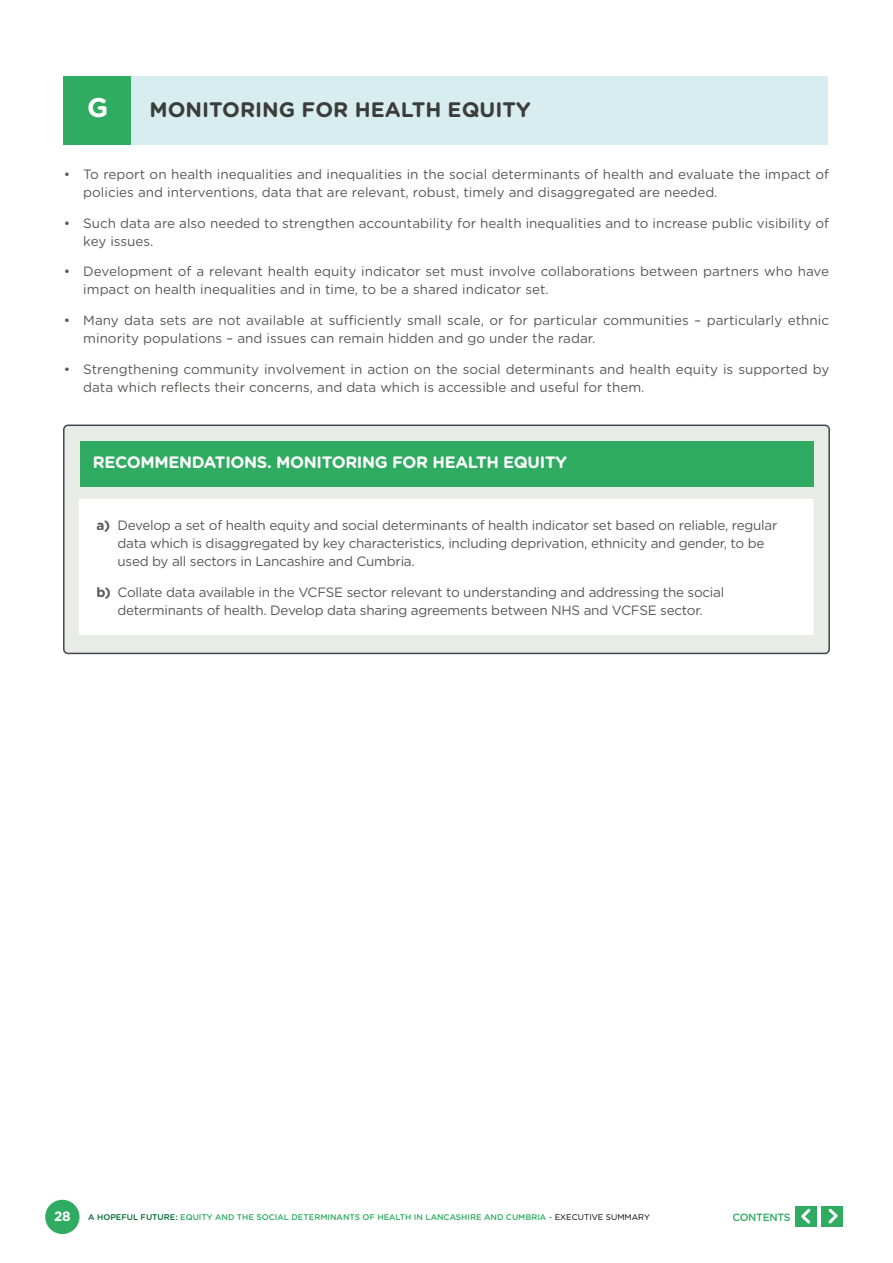
<style>
.page{position:relative;width:893px;height:1263px;background:#fff}
.page>*{position:absolute;margin:0;border:0;box-sizing:border-box;transform-origin:0 0}
.t1{font:700 27px "Gotham Rounded";color:#fff}
.t2{font:700 21px "Gotham Rounded";color:#3c3c3b}
.t3{font:700 16.5px "Gotham Rounded";letter-spacing:-.02em;color:#fff}
.t4{font:13.5px/18px "Gotham Rounded";color:#575756}
.t5{font:13.5px/18px "Gotham Rounded";letter-spacing:-.02em;color:#575756}
.t6{font:700 13.5px "Gotham Rounded";color:#fff}
.t7{font:500 10.5px "Gotham Rounded";letter-spacing:-.03em;color:#30ac62}
.t8{font:500 8.25px "Gotham Rounded";color:#30ac62}
.s1{font-weight:700}
.s2{color:#046734}
.s3{font-weight:400;color:#000}
</style>
<div class="page">
<div style="left:45px;top:1200px;width:35px;height:34px;background:#30ac62;border-radius:50%"></div>
<div style="left:796px;top:1206px;width:21px;height:20px;background:#30ac62"></div>
<svg style="left:801px;top:1208px;width:10px;height:16px"></svg>
<div style="left:822px;top:1206px;width:21px;height:20px;background:#30ac62"></div>
<svg style="left:828px;top:1208px;width:10px;height:16px"></svg>
<div style="left:64px;top:425px;width:765px;height:228px;background:#e9ece6;border-radius:4px"></div>
<div style="left:63px;top:424px;width:767px;height:230px;border:2px solid #42454f;border-radius:4px"></div>
<div style="left:79px;top:499px;width:734px;height:136px;background:#fff"></div>
<div style="left:80px;top:441px;width:733px;height:46px;background:#30ac62"></div>
<div style="left:130px;top:77px;width:698px;height:68px;background:#d8edf0"></div>
<div style="left:63px;top:77px;width:67px;height:68px;background:#30ac62"></div>
<h1 class="t1" style="left:87px;top:88px;width:23px">G</h1>
<h2 class="t2" style="left:149px;top:94px;width:383px">MONITORING FOR HEALTH EQUITY</h2>
<p class="t4" style="left:83px;top:164px;width:747px;text-indent:-19px">• To report on health inequalities and inequalities in the social determinants of health and evaluate the impact of policies and interventions, data that are relevant, robust, timely and disaggregated are needed.</p>
<p class="t4" style="left:83px;top:213px;width:747px;text-indent:-19px">• Such data are also needed to strengthen accountability for health inequalities and to increase public visibility of key issues.</p>
<p class="t4" style="left:83px;top:262px;width:747px;text-indent:-19px">• Development of a relevant health equity indicator set must involve collaborations between partners who have impact on health inequalities and in time, to be a shared indicator set.</p>
<p class="t4" style="left:83px;top:311px;width:747px;text-indent:-19px">• Many data sets are not available at sufficiently small scale, or for particular communities – particularly ethnic minority populations – and issues can remain hidden and go under the radar.</p>
<p class="t4" style="left:83px;top:359px;width:747px;text-indent:-19px">• Strengthening community involvement in action on the social determinants and health equity is supported by data which reflects their concerns, and data which is accessible and useful for them.</p>
<p class="t3" style="left:93px;top:450px;width:475px">RECOMMENDATIONS. MONITORING FOR HEALTH EQUITY</p>
<p class="t5" style="left:118px;top:516px;width:661px;text-indent:-21px"><span class="s1">a)</span> Develop a set of health equity and social determinants of health indicator set based on reliable, regular data which is disaggregated by key characteristics, including deprivation, ethnicity and gender, to be used by all sectors in Lancashire and Cumbria.</p>
<p class="t5" style="left:97px;top:582px;width:629px;text-align:center"><span class="s1">b)</span> Collate data available in the VCFSE sector relevant to understanding and addressing the social determinants of health. Develop data sharing agreements between NHS and VCFSE sector.</p>
<p class="t6" style="left:54px;top:1206px;width:18px">28</p>
<p class="t8" style="left:88px;top:1211px;width:563px"><span class="s2">A HOPEFUL FUTURE:</span> EQUITY AND THE SOCIAL DETERMINANTS OF HEALTH IN LANCASHIRE AND CUMBRIA - <span class="s3">EXECUTIVE SUMMARY</span></p>
<p class="t7" style="left:732px;top:1209px;width:60px">CONTENTS</p>
</div>
